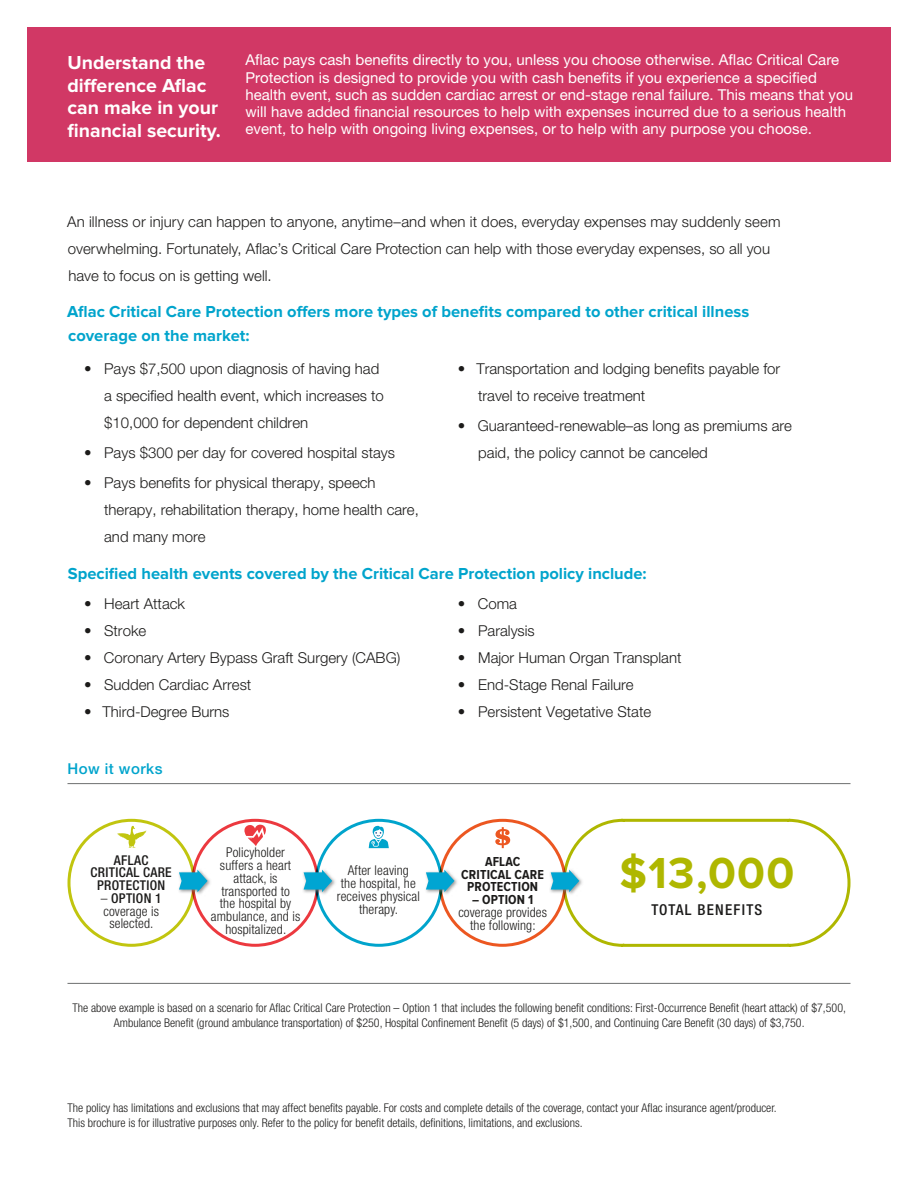
<style>
.page{position:relative;width:918px;height:1188px;background:#fff}
.page>*{position:absolute;margin:0;border:0;box-sizing:border-box;transform-origin:0 0}
.t1{font:700 45px "Proxima Nova";color:#afb700}
.t2{font:700 19.5px/22.5px "Proxima Nova";color:#fff}
.t3{font:700 16.5px/24px "Proxima Nova";color:#00a4cc}
.t4{font:300 15px/27px "Helvetica Neue CELT";color:#1c1b1a}
.t5{font:15px/17.2px "Helvetica Neue CELT";color:#fff}
.t6{font:500 condensed 15px "Helvetica Neue LTCE";letter-spacing:.085em;color:#1c1b1a}
.t7{font:500 15px "Helvetica Neue CELT";letter-spacing:.03em;color:#00a4cc}
.t8{font:300 condensed 13.5px/12.8px "Helvetica Neue LTCE";letter-spacing:.01em;color:#1c1b1a;text-align:center}
.t9{font:700 13.5px/12.8px "Proxima Nova A Cond";letter-spacing:.01em;color:#1c1b1a;text-align:center}
.t10{font:500 condensed 13.5px/12.8px "Helvetica Neue LTCE";letter-spacing:.025em;color:#1c1b1a;text-align:center}
.t11{font:300 condensed 12px/15px "Helvetica Neue LTCE";color:#1c1b1a;text-align:center}
.s1{font-weight:500}
</style>
<div class="page">
<div style="left:27px;top:27px;width:864px;height:135px;background:#d13865"></div>
<hr style="left:68px;top:783px;width:782px;height:1px;background:#7d7f7f">
<hr style="left:68px;top:983px;width:782px;height:1px;background:#7d7f7f">
<div style="left:67px;top:819px;width:128px;height:128px;border:3px solid #c1c50f;border-radius:50%"></div>
<svg style="left:117px;top:826px;width:29px;height:22px"></svg>
<div style="left:424px;top:868px;width:34px;height:28px;background:#7d7f7f;opacity:.75"></div>
<svg style="left:426px;top:870px;width:28px;height:22px"></svg>
<div style="left:549px;top:868px;width:34px;height:28px;background:#7d7f7f;opacity:.75"></div>
<svg style="left:551px;top:818px;width:300px;height:129px"></svg>
<div style="left:302px;top:868px;width:34px;height:28px;background:#7d7f7f;opacity:.75"></div>
<svg style="left:304px;top:870px;width:28px;height:22px"></svg>
<div style="left:177px;top:868px;width:34px;height:28px;background:#7d7f7f;opacity:.75"></div>
<svg style="left:179px;top:870px;width:29px;height:22px"></svg>
<svg style="left:495px;top:827px;width:15px;height:21px"></svg>
<svg style="left:369px;top:826px;width:20px;height:22px"></svg>
<svg style="left:244px;top:824px;width:22px;height:23px"></svg>
<h2 class="t2" style="left:68px;top:52px;width:155px">Understand the difference Aflac can make in your financial security.</h2>
<p class="t5" style="left:245px;top:52px;width:609px">Aflac pays cash benefits directly to you, unless you choose otherwise. Aflac Critical Care Protection is designed to provide you with cash benefits if you experience a specified health event, such as sudden cardiac arrest or end-stage renal failure. This means that you will have added financial resources to help with expenses incurred due to a serious health event, to help with ongoing living expenses, or to help with any purpose you choose.</p>
<p class="t4" style="left:67px;top:208px;width:715px">An illness or injury can happen to anyone, anytime–and when it does, everyday expenses may suddenly seem overwhelming. Fortunately, Aflac’s Critical Care Protection can help with those everyday expenses, so all you have to focus on is getting well.</p>
<p class="t3" style="left:67px;top:300px;width:684px">Aflac Critical Care Protection offers more types of benefits compared to other critical illness coverage on the market:</p>
<p class="t4" style="left:104px;top:355px;width:281px;text-indent:-20px">• Pays $7,500 upon diagnosis of having had a specified health event, which increases to $10,000 for dependent children</p>
<p class="t4" style="left:84px;top:439px;width:313px">• Pays $300 per day for covered hospital stays</p>
<p class="t4" style="left:104px;top:469px;width:316px;text-indent:-20px">• Pays benefits for physical therapy, speech therapy, rehabilitation therapy, home health care, and many more</p>
<p class="t4" style="left:478px;top:355px;width:304px;text-indent:-20px">• Transportation and lodging benefits payable for travel to receive treatment</p>
<p class="t4" style="left:478px;top:412px;width:315px;text-indent:-20px">• Guaranteed-renewable–as long as premiums are paid, the policy cannot be canceled</p>
<p class="t3" style="left:68px;top:562px;width:580px">Specified health events covered by the Critical Care Protection policy include:</p>
<p class="t4" style="left:84px;top:590px;width:103px">• Heart Attack</p>
<p class="t4" style="left:84px;top:617px;width:64px">• Stroke</p>
<p class="t4" style="left:84px;top:644px;width:318px">• Coronary Artery Bypass Graft Surgery (CABG)</p>
<p class="t4" style="left:84px;top:671px;width:169px">• Sudden Cardiac Arrest</p>
<p class="t4" style="left:84px;top:698px;width:147px">• Third-Degree Burns</p>
<p class="t4" style="left:458px;top:590px;width:61px">• Coma</p>
<p class="t4" style="left:458px;top:617px;width:78px">• Paralysis</p>
<p class="t4" style="left:458px;top:644px;width:225px">• Major Human Organ Transplant</p>
<p class="t4" style="left:458px;top:671px;width:177px">• End-Stage Renal Failure</p>
<p class="t4" style="left:458px;top:698px;width:195px">• Persistent Vegetative State</p>
<p class="t7" style="left:68px;top:760px;width:96px">How it works</p>
<p class="t10" style="left:91px;top:853px;width:83px">AFLAC<br>CRITICAL CARE<br>PROTECTION</p>
<p class="t8" style="left:101px;top:892px;width:62px">– <span class="s1">OPTION 1 </span>coverage is selected.</p>
<p class="t8" style="left:211px;top:846px;width:91px">Policyholder suffers a heart attack, is transported to<br>the hospital by ambulance, and is hospitalized.</p>
<p class="t8" style="left:337px;top:864px;width:85px">After leaving<br>the hospital, he receives physical therapy.</p>
<p class="t9" style="left:461px;top:855px;width:84px">AFLAC<br>CRITICAL CARE<br>PROTECTION</p>
<p class="t9" style="left:472px;top:893px;width:63px">– OPTION 1</p>
<p class="t8" style="left:458px;top:906px;width:90px">coverage provides the following:</p>
<h1 class="t1" style="left:619px;top:847px;width:176px">$13,000</h1>
<p class="t6" style="left:652px;top:901px;width:112px">TOTAL BENEFITS</p>
<p class="t11" style="left:72px;top:1000px;width:775px">The above example is based on a scenario for Aflac Critical Care Protection – Option 1 that includes the following benefit conditions: First-Occurrence Benefit (heart attack) of $7,500,<br>Ambulance Benefit (ground ambulance transportation) of $250, Hospital Confinement Benefit (5 days) of $1,500, and Continuing Care Benefit (30 days) of $3,750.</p>
<p class="t11" style="left:68px;top:1100px;width:711px;text-align:left">The policy has limitations and exclusions that may affect benefits payable. For costs and complete details of the coverage, contact your Aflac insurance agent/producer.<br>This brochure is for illustrative purposes only. Refer to the policy for benefit details, definitions, limitations, and exclusions.</p>
</div>
